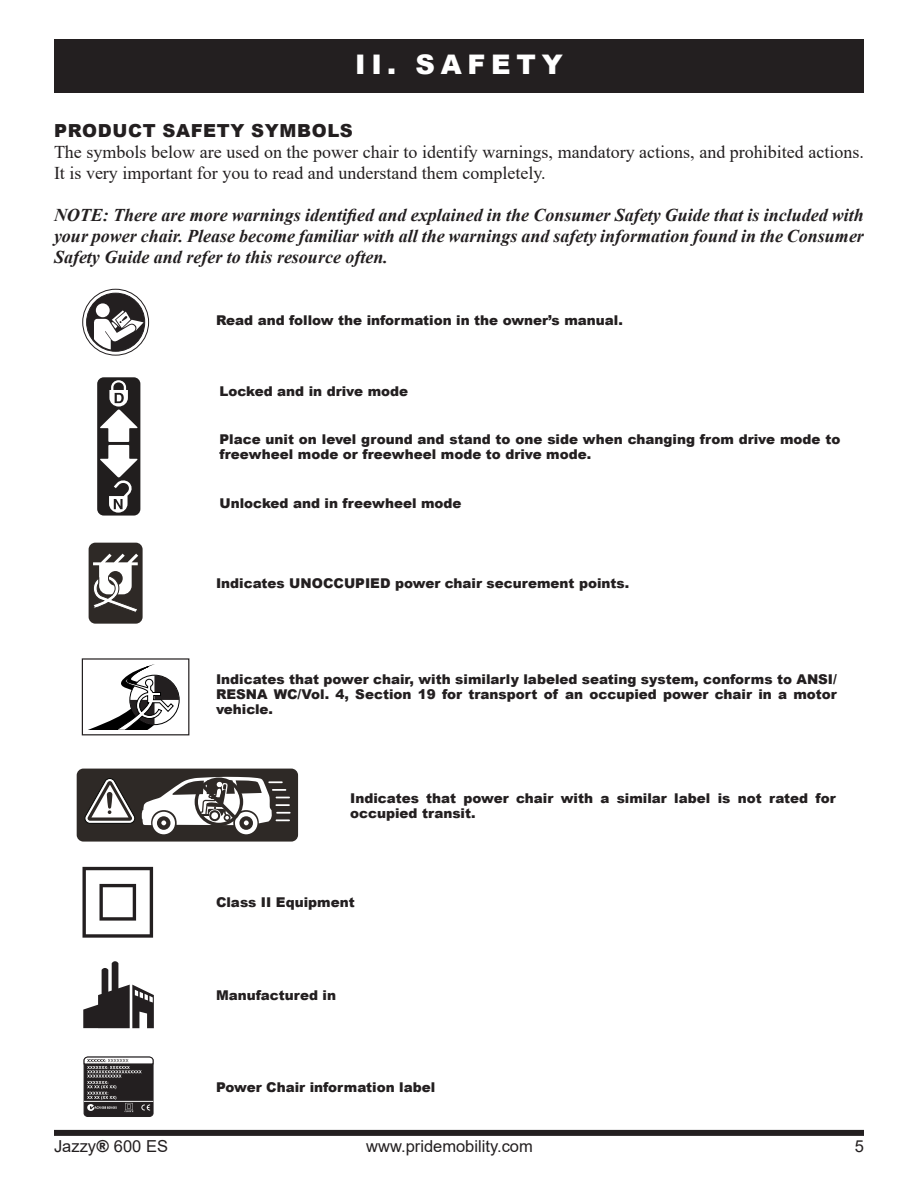
<style>
.page{position:relative;width:918px;height:1188px;background:#fff}
.page>*{position:absolute;margin:0;border:0;box-sizing:border-box;transform-origin:0 0}
.t1{font:900 27px "Arial";letter-spacing:.215em;color:#fff}
.t2{font:italic 700 18px/21px "Times New Roman";color:#231f20;text-align:justify}
.t3{font:18px/21px "Times New Roman";color:#231f20}
.t4{font:900 18px "Arial";letter-spacing:.035em;color:#231f20}
.t5{font:16.5px "Arial";color:#231f20}
.t6{font:900 13.5px/15px "Arial";color:#231f20}
.s1{font-weight:900}
</style>
<div class="page">
<div style="left:54px;top:39px;width:810px;height:54px;background:#231f20"></div>
<div style="left:54px;top:1130px;width:810px;height:6px;background:#231f20"></div>
<div style="left:87px;top:293px;width:58px;height:58px;background:#231f20;border-radius:50%"></div>
<div style="left:87px;top:293px;width:58px;height:58px;border:1px solid #231f20;border-radius:50%"></div>
<div style="left:82px;top:289px;width:67px;height:66px;border:1px solid #231f20;border-radius:50%"></div>
<div style="left:96px;top:303px;width:14px;height:14px;background:#fff;border-radius:50%"></div>
<svg style="left:94px;top:310px;width:50px;height:39px"></svg>
<div style="left:97px;top:377px;width:43px;height:139px;background:#211e1e;border-radius:7px"></div>
<svg style="left:100px;top:380px;width:38px;height:133px"></svg>
<div style="left:89px;top:543px;width:54px;height:81px;background:#2e2926;border-radius:7px"></div>
<svg style="left:93px;top:554px;width:45px;height:58px"></svg>
<svg style="left:82px;top:867px;width:71px;height:71px"></svg>
<svg style="left:83px;top:961px;width:71px;height:67px"></svg>
<div style="left:84px;top:1057px;width:69px;height:60px;background:#231f20;border-radius:4px"></div>
<div style="left:84px;top:1057px;width:69px;height:60px;border:1px solid #231f20;border-radius:4px"></div>
<svg style="left:84px;top:1057px;width:69px;height:55px"></svg>
<div style="left:82px;top:658px;width:107px;height:77px;border:1px solid #231f20"></div>
<svg style="left:88px;top:664px;width:91px;height:66px"></svg>
<div style="left:77px;top:769px;width:221px;height:73px;background:#2e2926;border-radius:7px"></div>
<svg style="left:84px;top:778px;width:51px;height:46px"></svg>
<div style="left:152px;top:812px;width:23px;height:22px;background:#fff;border-radius:50%"></div>
<div style="left:157px;top:816px;width:14px;height:14px;background:#2e2926;border-radius:50%"></div>
<div style="left:235px;top:812px;width:22px;height:22px;background:#fff;border-radius:50%"></div>
<div style="left:239px;top:816px;width:14px;height:14px;background:#2e2926;border-radius:50%"></div>
<svg style="left:142px;top:776px;width:149px;height:50px"></svg>
<h1 class="t1" style="left:355px;top:45px;width:209px">II. SAFETY</h1>
<h2 class="t4" style="left:54px;top:118px;width:300px">PRODUCT SAFETY SYMBOLS</h2>
<h2 class="t3" style="left:54px;top:141px;width:812px">The symbols below are used on the power chair to identify warnings, mandatory actions, and prohibited actions.<br>It is very important for you to read and understand them completely.</h2>
<p class="t2" style="left:54px;top:204px;width:812px">NOTE: There are more warnings identified and explained in the Consumer Safety Guide that is included with your power chair. Please become familiar with all the warnings and safety information found in the Consumer Safety Guide and refer to this resource often.</p>
<p class="t6" style="left:216px;top:312px;width:408px">Read and follow the information in the owner’s manual.</p>
<p class="t6" style="left:219px;top:383px;width:190px">Locked and in drive mode</p>
<p class="t6" style="left:219px;top:431px;width:622px">Place unit on level ground and stand to one side when changing from drive mode to freewheel mode or freewheel mode to drive mode.</p>
<p class="t6" style="left:219px;top:495px;width:244px">Unlocked and in freewheel mode</p>
<p class="t6" style="left:216px;top:575px;width:415px">Indicates UNOCCUPIED power chair securement points.</p>
<p class="t6" style="left:216px;top:671px;width:622px;text-align:justify">Indicates that power chair, with similarly labeled seating system, conforms to ANSI/ RESNA WC/Vol. 4, Section 19 for transport of an occupied power chair in a motor vehicle.</p>
<p class="t6" style="left:350px;top:790px;width:487px">Indicates that power chair with a similar label is not rated for occupied transit.</p>
<p class="t6" style="left:216px;top:894px;width:140px">Class II Equipment</p>
<p class="t6" style="left:216px;top:987px;width:122px">Manufactured in</p>
<p class="t6" style="left:216px;top:1079px;width:221px">Power Chair information label</p>
<p class="t5" style="left:54px;top:1134px;width:116px">Jazzy<span class="s1">®</span> 600 ES</p>
<p class="t5" style="left:366px;top:1134px;width:168px">www.pridemobility.com</p>
<p class="t5" style="left:855px;top:1134px;width:11px">5</p>
</div>
